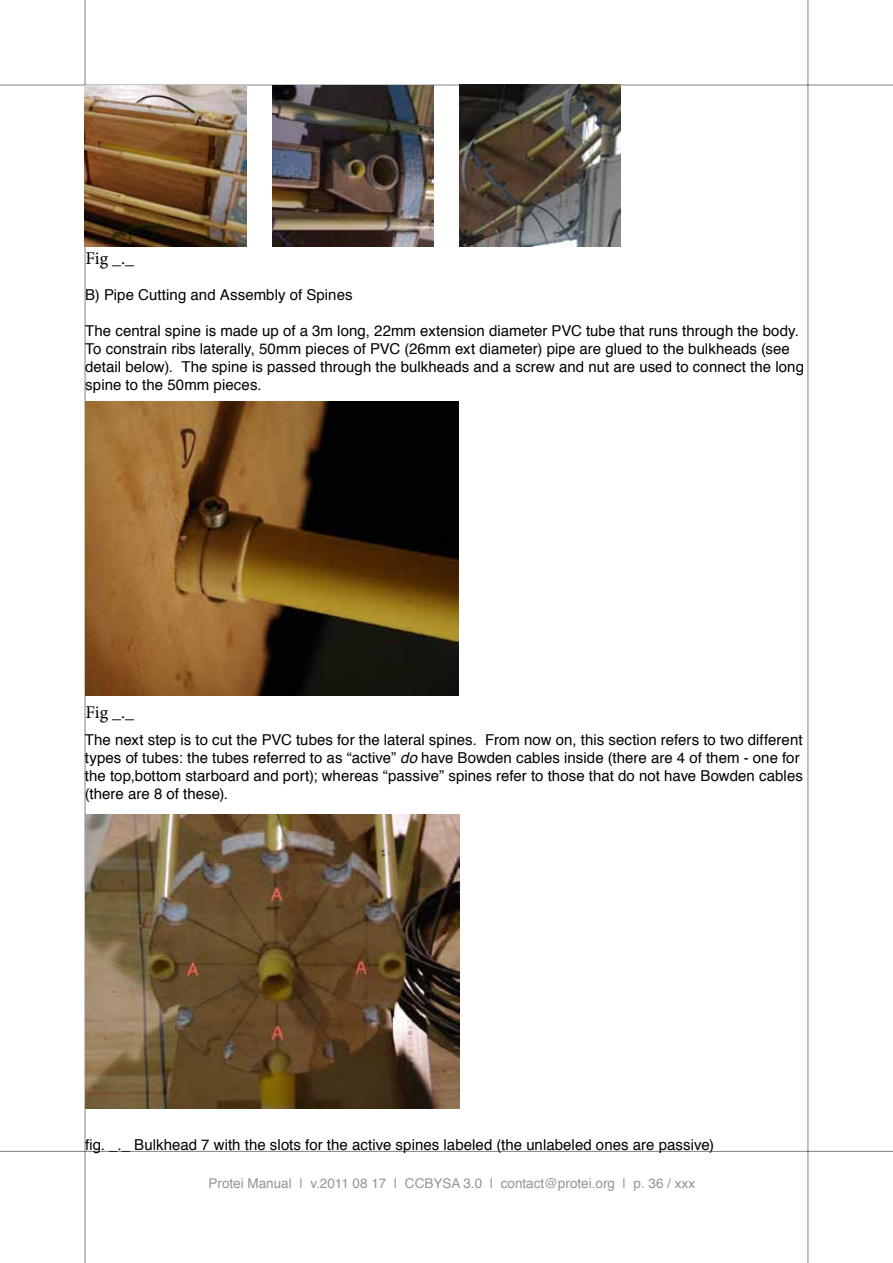
<style>
.page{position:relative;width:893px;height:1263px;background:#fff}
.page>*{position:absolute;margin:0;border:0;box-sizing:border-box;transform-origin:0 0}
.t1{font:18px "Minion Pro";color:#000}
.t2{font:15px/18px "Helvetica";letter-spacing:.005em;color:#000}
.t3{font:13.5px "Helvetica";color:#939598}
.s1{font-style:italic}
</style>
<div class="page">
<hr style="left:0;top:1151px;width:893px;height:1px;background:#000">
<hr style="left:0;top:85px;width:893px;height:1px;background:#000">
<hr style="left:808px;top:0;width:1px;height:1263px;background:#000">
<hr style="left:85px;top:0;width:1px;height:1263px;background:#000">
<img style="left:459px;top:84px;width:162px;height:163px">
<img style="left:272px;top:85px;width:162px;height:162px">
<img style="left:85px;top:85px;width:162px;height:162px">
<img style="left:85px;top:402px;width:374px;height:294px">
<img style="left:85px;top:814px;width:374px;height:294px">
<p class="t1" style="left:85px;top:246px;width:50px">Fig _._</p>
<p class="t2" style="left:85px;top:287px;width:269px">B) Pipe Cutting and Assembly of Spines</p>
<p class="t2" style="left:85px;top:323px;width:720px">The central spine is made up of a 3m long, 22mm extension diameter PVC tube that runs through the body.<br>To constrain ribs laterally, 50mm pieces of PVC (26mm ext diameter) pipe are glued to the bulkheads (see detail below). The spine is passed through the bulkheads and a screw and nut are used to connect the long spine to the 50mm pieces.</p>
<p class="t1" style="left:85px;top:700px;width:50px">Fig _._</p>
<p class="t2" style="left:85px;top:731px;width:719px">The next step is to cut the PVC tubes for the lateral spines. From now on, this section refers to two different types of tubes: the tubes referred to as “active” <span class="s1">do</span>have Bowden cables inside (there are 4 of them - one for the top,bottom starboard and port); whereas “passive” spines refer to those that do not have Bowden cables (there are 8 of these).</p>
<p class="t2" style="left:85px;top:1136px;width:631px">fig. _._ Bulkhead 7 with the slots for the active spines labeled (the unlabeled ones are passive)</p>
<p class="t3" style="left:209px;top:1173px;width:488px">Protei Manual | v.2011 08 17 | CCBYSA 3.0 | contact@protei.org | p. 36 / xxx</p>
</div>
